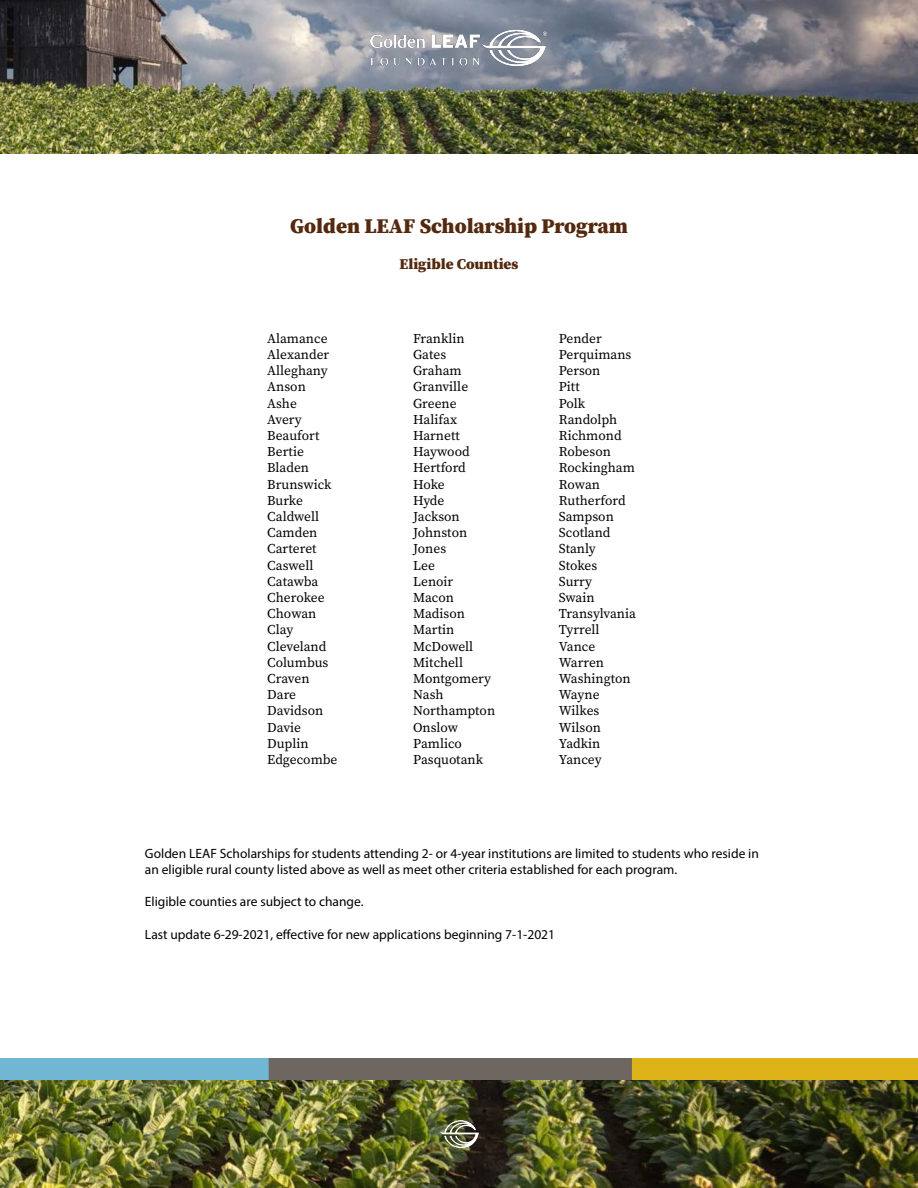
<style>
.page{position:relative;width:918px;height:1188px;background:#fff}
.page>*{position:absolute;margin:0;border:0;box-sizing:border-box;transform-origin:0 0}
.t1{font:900 21px "Source Serif Pro";color:#54290e}
.t2{font:900 15px "Source Serif Pro";color:#54290e}
.t3{font:13.5px/16.2px "Source Serif Pro";color:#000}
.t4{font:13.5px/16.2px "Myriad Pro";color:#000}
</style>
<div class="page">
<img style="left:0;top:0;width:918px;height:153px">
<img style="left:0;top:1058px;width:918px;height:130px">
<img style="left:439px;top:1121px;width:40px;height:26px">
<img style="left:371px;top:30px;width:176px;height:48px">
<h1 class="t1" style="left:290px;top:218px;width:339px">Golden LEAF Scholarship Program</h1>
<p class="t2" style="left:400px;top:258px;width:120px">Eligible Counties</p>
<p class="t3" style="left:267px;top:331px;width:72px">Alamance<br>Alexander<br>Alleghany<br>Anson<br>Ashe<br>Avery<br>Beaufort<br>Bertie<br>Bladen<br>Brunswick<br>Burke<br>Caldwell<br>Camden<br>Carteret<br>Caswell<br>Catawba<br>Cherokee<br>Chowan<br>Clay<br>Cleveland<br>Columbus<br>Craven<br>Dare<br>Davidson<br>Davie<br>Duplin<br>Edgecombe</p>
<p class="t3" style="left:413px;top:331px;width:84px">Franklin<br>Gates<br>Graham<br>Granville<br>Greene<br>Halifax<br>Harnett<br>Haywood<br>Hertford<br>Hoke<br>Hyde<br>Jackson<br>Johnston<br>Jones<br>Lee<br>Lenoir<br>Macon<br>Madison<br>Martin<br>McDowell<br>Mitchell<br>Montgomery<br>Nash<br>Northampton<br>Onslow<br>Pamlico<br>Pasquotank</p>
<p class="t3" style="left:559px;top:331px;width:79px">Pender<br>Perquimans<br>Person<br>Pitt<br>Polk<br>Randolph<br>Richmond<br>Robeson<br>Rockingham<br>Rowan<br>Rutherford<br>Sampson<br>Scotland<br>Stanly<br>Stokes<br>Surry<br>Swain<br>Transylvania<br>Tyrrell<br>Vance<br>Warren<br>Washington<br>Wayne<br>Wilkes<br>Wilson<br>Yadkin<br>Yancey</p>
<p class="t4" style="left:145px;top:846px;width:615px">Golden LEAF Scholarships for students attending 2- or 4-year institutions are limited to students who reside in an eligible rural county listed above as well as meet other criteria established for each program.</p>
<p class="t4" style="left:145px;top:895px;width:220px">Eligible counties are subject to change.</p>
<p class="t4" style="left:145px;top:927px;width:412px">Last update 6-29-2021, effective for new applications beginning 7-1-2021</p>
</div>
